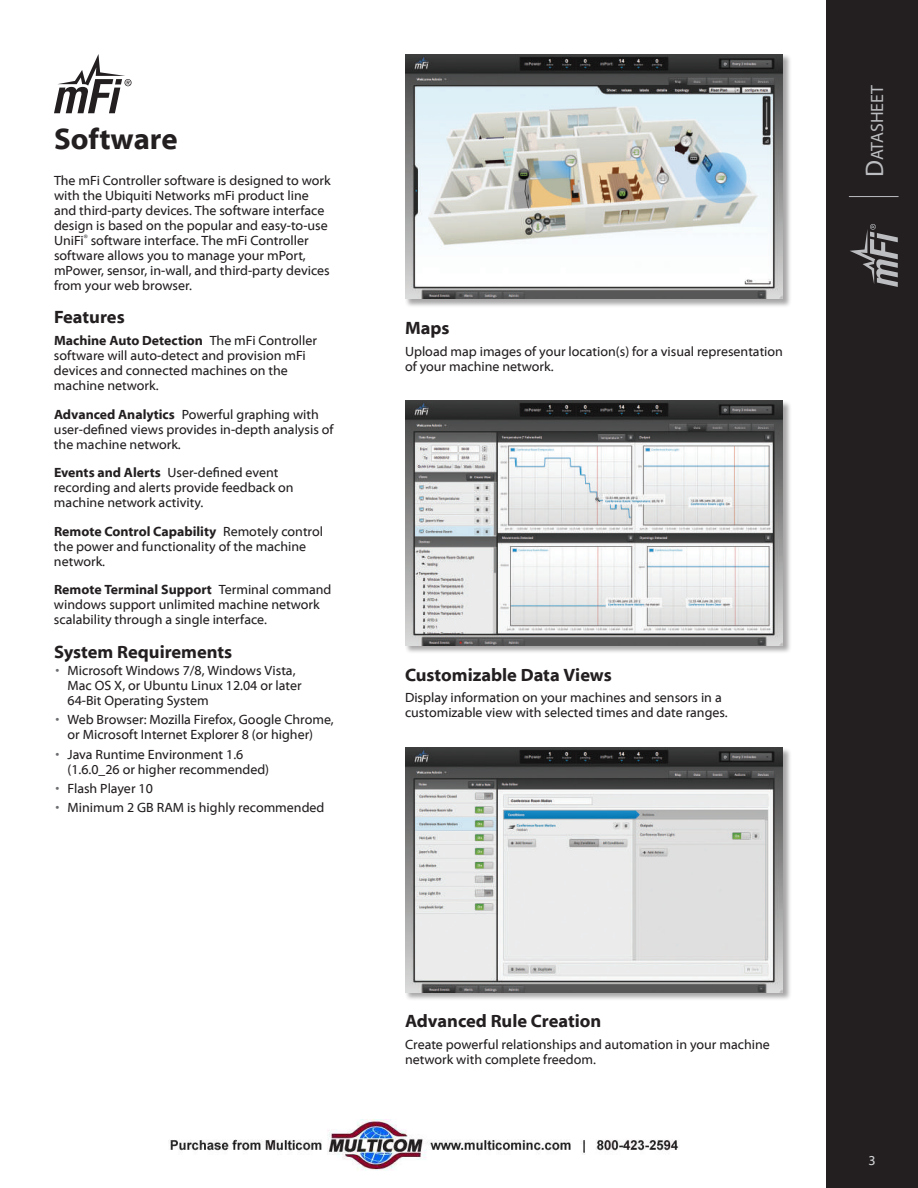
<style>
.page{position:relative;width:918px;height:1188px;background:#fff}
.page>*{position:absolute;margin:0;border:0;box-sizing:border-box;transform-origin:0 0}
.t1{font:700 30px "Myriad Web Pro";color:#231f20}
.t2{font:700 18px "Myriad Web Pro";color:#231f20}
.t3{font:17.85px "Myriad Pro";color:#bcbdc0}
.t4{font:13.5px/15px "Myriad Web Pro";color:#231f20}
.t5{font:13.5px "Myriad Web Pro";color:#d1d2d4}
.s1{font-weight:700}
.s2{color:#6c6d70}
.s3{font-size:25.5px}
</style>
<div class="page">
<div style="left:826px;top:0;width:92px;height:1188px;background:#231f20"></div>
<hr style="left:849px;top:196px;width:50px;height:1px;background:#bcbdc0">
<svg style="left:850px;top:224px;width:48px;height:63px"></svg>
<svg style="left:54px;top:54px;width:78px;height:59px"></svg>
<div style="left:405px;top:54px;width:387px;height:253px;background:#231f20;opacity:.4"></div>
<img style="left:405px;top:54px;width:378px;height:245px">
<div style="left:405px;top:401px;width:387px;height:253px;background:#231f20;opacity:.4"></div>
<img style="left:405px;top:401px;width:378px;height:244px">
<div style="left:405px;top:747px;width:387px;height:254px;background:#231f20;opacity:.4"></div>
<img style="left:405px;top:747px;width:378px;height:245px">
<img style="left:170px;top:1120px;width:510px;height:50px">
<h1 class="t1" style="left:54px;top:123px;width:125px">Software</h1>
<p class="t4" style="left:54px;top:173px;width:278px">The mFi Controller software is designed to work with the Ubiquiti Networks mFi product line and third-party devices. The software interface design is based on the popular and easy-to-use UniFi<sup>®</sup> software interface. The mFi Controller software allows you to manage your mPort, mPower, sensor, in-wall, and third‑party devices from your web browser.</p>
<h2 class="t2" style="left:54px;top:307px;width:72px">Features</h2>
<p class="t4" style="left:54px;top:333px;width:265px"><span class="s1">Machine Auto Detection</span> The mFi Controller software will auto-detect and provision mFi devices and connected machines on the machine network.</p>
<p class="t4" style="left:54px;top:407px;width:281px"><span class="s1">Advanced Analytics</span> Powerful graphing with user-defined views provides in-depth analysis of the machine network.</p>
<p class="t4" style="left:54px;top:465px;width:241px"><span class="s1">Events and Alerts</span> User-defined event recording and alerts provide feedback on machine network activity.</p>
<p class="t4" style="left:54px;top:524px;width:271px"><span class="s1">Remote Control Capability</span> Remotely control the power and functionality of the machine network.</p>
<p class="t4" style="left:54px;top:582px;width:279px"><span class="s1">Remote Terminal Support</span> Terminal command windows support unlimited machine network scalability through a single interface.</p>
<h2 class="t2" style="left:54px;top:642px;width:180px">System Requirements</h2>
<p class="t4" style="left:68px;top:663px;width:236px;text-indent:-12px"><span class="s2">•</span> Microsoft Windows 7/8, Windows Vista,<br>Mac OS X, or Ubuntu Linux 12.04 or later<br>64‑Bit Operating System</p>
<p class="t4" style="left:68px;top:713px;width:268px;text-indent:-12px"><span class="s2">•</span> Web Browser: Mozilla Firefox, Google Chrome, or Microsoft Internet Explorer 8 (or higher)</p>
<p class="t4" style="left:68px;top:747px;width:203px;text-indent:-12px"><span class="s2">•</span> Java Runtime Environment 1.6 (1.6.0_26 or higher recommended)</p>
<p class="t4" style="left:56px;top:781px;width:99px"><span class="s2">•</span> Flash Player 10</p>
<p class="t4" style="left:56px;top:801px;width:271px"><span class="s2">•</span> Minimum 2 GB RAM is highly recommended</p>
<h2 class="t2" style="left:405px;top:318px;width:46px">Maps</h2>
<p class="t4" style="left:405px;top:344px;width:380px">Upload map images of your location(s) for a visual representation of your machine network.</p>
<h2 class="t2" style="left:405px;top:665px;width:208px">Customizable Data Views</h2>
<p class="t4" style="left:405px;top:691px;width:324px">Display information on your machines and sensors in a customizable view with selected times and date ranges.</p>
<h2 class="t2" style="left:405px;top:1011px;width:198px">Advanced Rule Creation</h2>
<p class="t4" style="left:405px;top:1037px;width:366px">Create powerful relationships and automation in your machine network with complete freedom.</p>
<h3 class="t3" style="left:866px;top:177px;width:94px;rotate:-90deg"><span class="s3">D</span>atasheet</h3>
<p class="t5" style="left:869px;top:1153px;width:9px">3</p>
</div>
